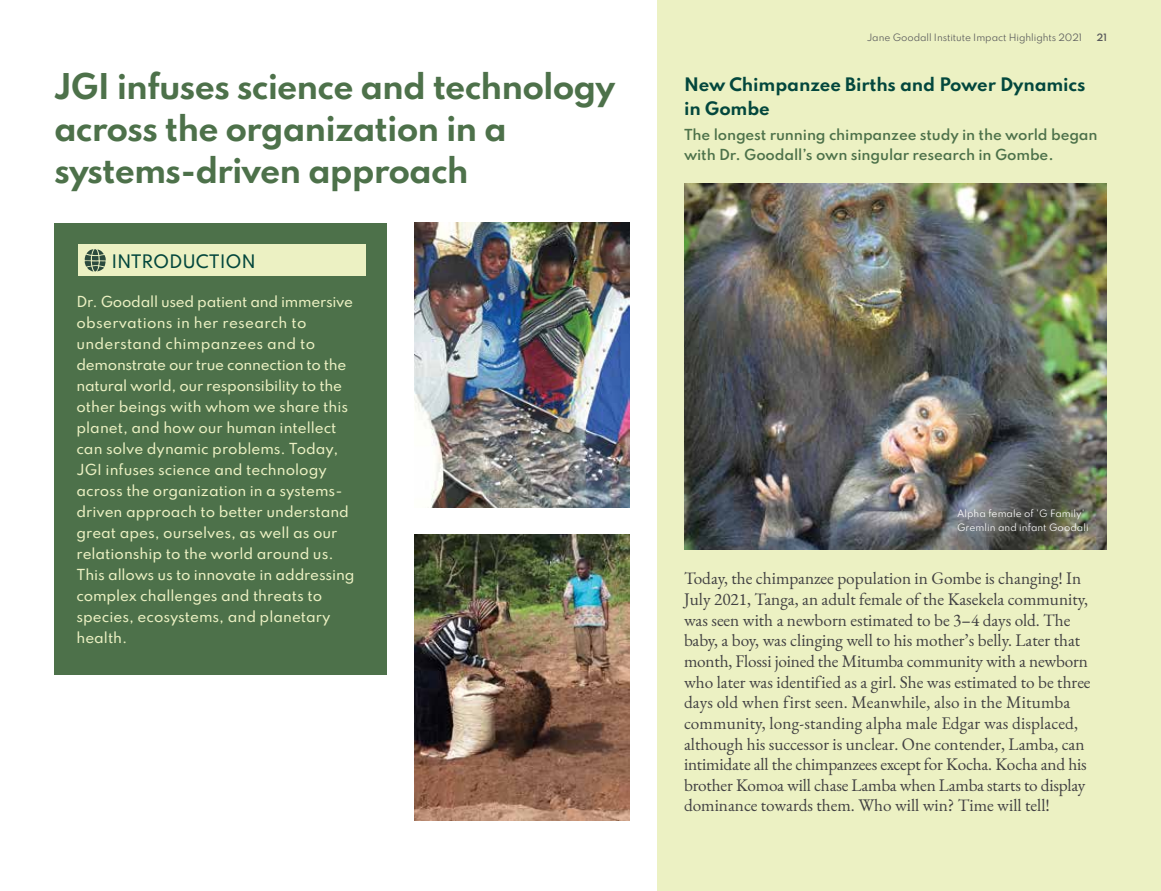
<style>
.page{position:relative;width:1161px;height:891px;background:#fff}
.page>*{position:absolute;margin:0;border:0;box-sizing:border-box;transform-origin:0 0}
.t1{font:700 31.5px/42px "Spartan";letter-spacing:-.03em;color:#4d714a}
.t2{font:17.25px/20.7px "EB Garamond";color:#414042}
.t3{font:700 16.5px/24px "Spartan";letter-spacing:-.01em;color:#03473d}
.t4{font:500 16.5px "Spartan";letter-spacing:-.01em;color:#03473d}
.t5{font:500 13.5px/21px "Spartan";color:#ecf1c3}
.t6{font:600 13.5px/19.5px "Spartan";letter-spacing:-.01em;color:#4d714a}
.t7{font:9px/14.2px "Spartan";letter-spacing:.005em;color:#fff}
.t8{font:9px "Spartan";letter-spacing:-.005em;color:#58595b}
.t9{font:600 9px "Spartan";color:#58595b}
</style>
<div class="page">
<div style="left:657px;top:0;width:504px;height:891px;background:#ecf1c3"></div>
<img style="left:414px;top:223px;width:216px;height:285px">
<img style="left:414px;top:535px;width:216px;height:285px">
<img style="left:684px;top:183px;width:423px;height:366px">
<div style="left:54px;top:223px;width:333px;height:451px;background:#4d714a"></div>
<div style="left:78px;top:245px;width:288px;height:31px;background:#ecf1c3"></div>
<svg style="left:85px;top:249px;width:21px;height:23px"></svg>
<h1 class="t1" style="left:54px;top:65px;width:563px">JGI infuses science and technology across the organization in a systems-driven approach</h1>
<p class="t4" style="left:112px;top:249px;width:146px">INTRODUCTION</p>
<p class="t5" style="left:76px;top:290px;width:280px">Dr. Goodall used patient and immersive observations in her research to understand chimpanzees and to demonstrate our true connection to the natural world, our responsibility to the other beings with whom we share this planet, and how our human intellect can solve dynamic problems. Today, JGI infuses science and technology across the organization in a systems&shy;driven approach to better understand great apes, ourselves, as well as our relationship to the world around us.<br>This allows us to innovate in addressing complex challenges and threats to species, ecosystems, and planetary health.</p>
<p class="t8" style="left:867px;top:30px;width:217px">Jane Goodall Institute Impact Highlights 2021</p>
<p class="t9" style="left:1097px;top:30px;width:12px">21</p>
<p class="t3" style="left:684px;top:72px;width:403px">New Chimpanzee Births and Power Dynamics in Gombe</p>
<p class="t6" style="left:684px;top:125px;width:415px">The longest running chimpanzee study in the world began with Dr. Goodall’s own singular research in Gombe.</p>
<p class="t7" style="left:957px;top:506px;width:133px">Alpha female of 'G Family'<br>Gremlin and infant Goodali</p>
<p class="t2" style="left:684px;top:568px;width:408px">Today, the chimpanzee population in Gombe is changing! In July 2021, Tanga, an adult female of the Kasekela community, was seen with a newborn estimated to be 3–4 days old. The baby, a boy, was clinging well to his mother’s belly. Later that month, Flossi joined the Mitumba community with a newborn who later was identified as a girl. She was estimated to be three days old when first seen. Meanwhile, also in the Mitumba community, long-standing alpha male Edgar was displaced, although his successor is unclear. One contender, Lamba, can intimidate all the chimpanzees except for Kocha. Kocha and his brother Komoa will chase Lamba when Lamba starts to display dominance towards them. Who will win? Time will tell!</p>
</div>
